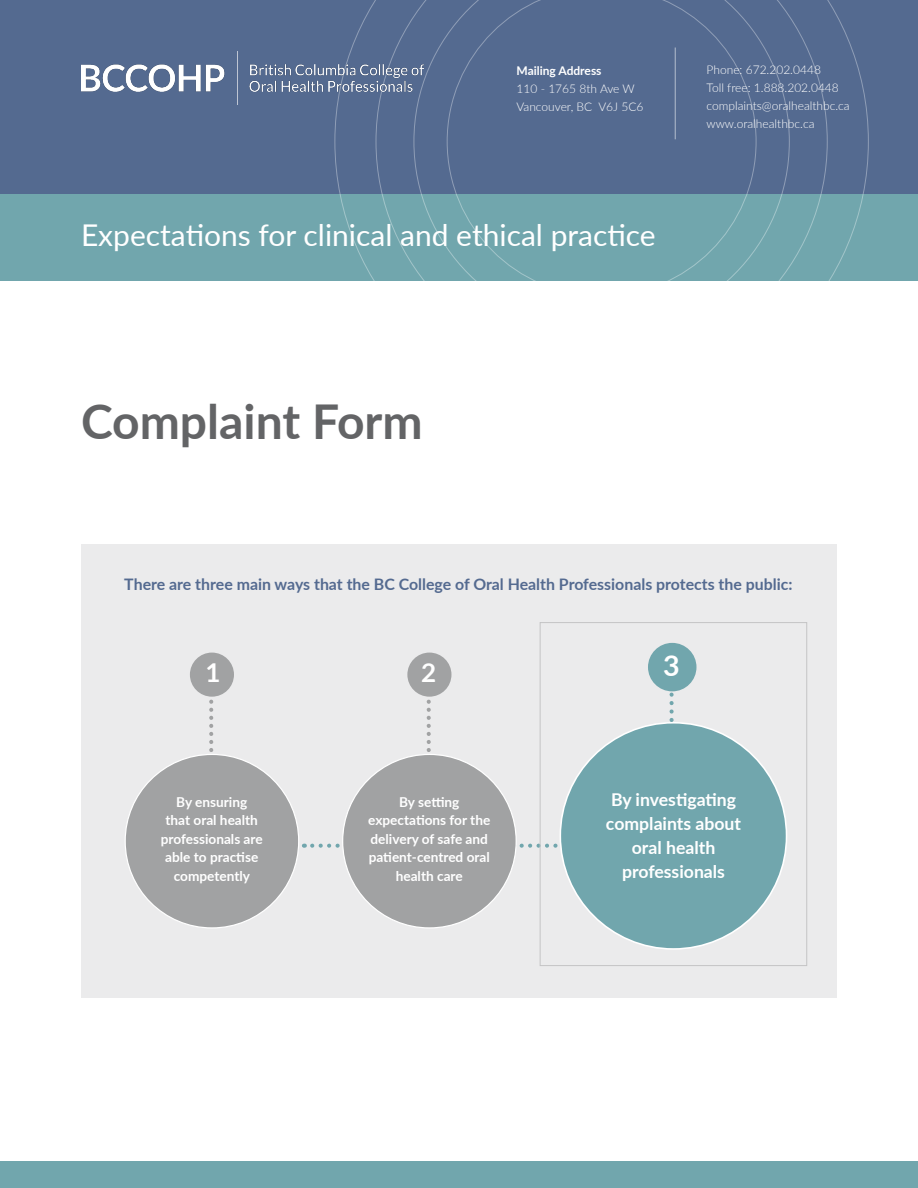
<style>
.page{position:relative;width:918px;height:1188px;background:#fff}
.page>*{position:absolute;margin:0;border:0;box-sizing:border-box;transform-origin:0 0}
.t1{font:700 48px "Lato";color:#636466}
.t2{font:30px "Lato";color:#fff}
.t3{font:700 28.65px "Lato";color:#fff}
.t4{font:700 25.95px "Lato";color:#fff}
.t5{font:700 17.7px/24.2px "Lato";color:#fff;text-align:center}
.t6{font:700 15.9px "Lato";color:#546a90}
.t7{font:700 13.65px/18.5px "Lato";color:#fff;text-align:center}
.t8{font:300 12px/18px "Lato";color:#fff}
.t9{font:700 12px "Lato";color:#fff}
</style>
<div class="page">
<div style="left:81px;top:544px;width:756px;height:453px;background:#ebebec"></div>
<svg style="left:209px;top:702px;width:4px;height:50px"></svg>
<svg style="left:312px;top:844px;width:28px;height:4px"></svg>
<svg style="left:522px;top:844px;width:39px;height:4px"></svg>
<div style="left:125px;top:754px;width:174px;height:174px;background:#a1a2a3;border-radius:50%"></div>
<div style="left:190px;top:653px;width:44px;height:44px;background:#a1a2a3;border-radius:50%"></div>
<svg style="left:670px;top:695px;width:4px;height:27px"></svg>
<div style="left:560px;top:723px;width:227px;height:226px;background:#71a6ad;border-radius:50%"></div>
<div style="left:648px;top:643px;width:48px;height:48px;background:#71a6ad;border-radius:50%"></div>
<svg style="left:427px;top:702px;width:4px;height:50px"></svg>
<div style="left:343px;top:754px;width:173px;height:174px;background:#a1a2a3;border-radius:50%"></div>
<div style="left:407px;top:653px;width:44px;height:44px;background:#a1a2a3;border-radius:50%"></div>
<div style="left:540px;top:622px;width:267px;height:344px;border:1px solid #c4c4c5"></div>
<div style="left:0;top:1161px;width:918px;height:27px;background:#71a6ad"></div>
<div style="left:0;top:0;width:918px;height:233px;background:#546a90"></div>
<div style="left:0;top:194px;width:918px;height:87px;background:#71a6ad"></div>
<svg style="left:376px;top:16px;width:451px;height:251px"></svg>
<svg style="left:414px;top:0;width:376px;height:281px"></svg>
<svg style="left:447px;top:0;width:309px;height:281px"></svg>
<img style="left:81px;top:52px;width:342px;height:53px">
<hr style="left:675px;top:48px;width:1px;height:91px;background:#fff">
<p class="t9" style="left:517px;top:61px;width:87px">Mailing Address</p>
<p class="t8" style="left:517px;top:79px;width:128px">110 - 1765 8th Ave W<br>Vancouver, BC V6J 5C6</p>
<h2 class="t2" style="left:81px;top:213px;width:576px">Expectations for clinical and ethical practice</h2>
<p class="t8" style="left:707px;top:60px;width:145px">Phone: 672.202.0448<br>Toll free: 1.888.202.0448 complaints@oralhealthbc.ca www.oralhealthbc.ca</p>
<h1 class="t1" style="left:81px;top:386px;width:343px">Complaint Form</h1>
<p class="t6" style="left:124px;top:573px;width:670px">There are three main ways that the BC College of Oral Health Professionals protects the public:</p>
<h3 class="t4" style="left:205px;top:654px;width:17px">1</h3>
<p class="t7" style="left:161px;top:792px;width:103px">By ensuring<br>that oral health professionals are able to practise competently</p>
<h3 class="t4" style="left:421px;top:654px;width:17px">2</h3>
<p class="t7" style="left:368px;top:792px;width:124px">By setting expectations for the delivery of safe and patient-centred oral health care</p>
<h3 class="t3" style="left:663px;top:644px;width:18px">3</h3>
<p class="t5" style="left:606px;top:787px;width:137px">By investigating complaints about oral health professionals</p>
</div>
